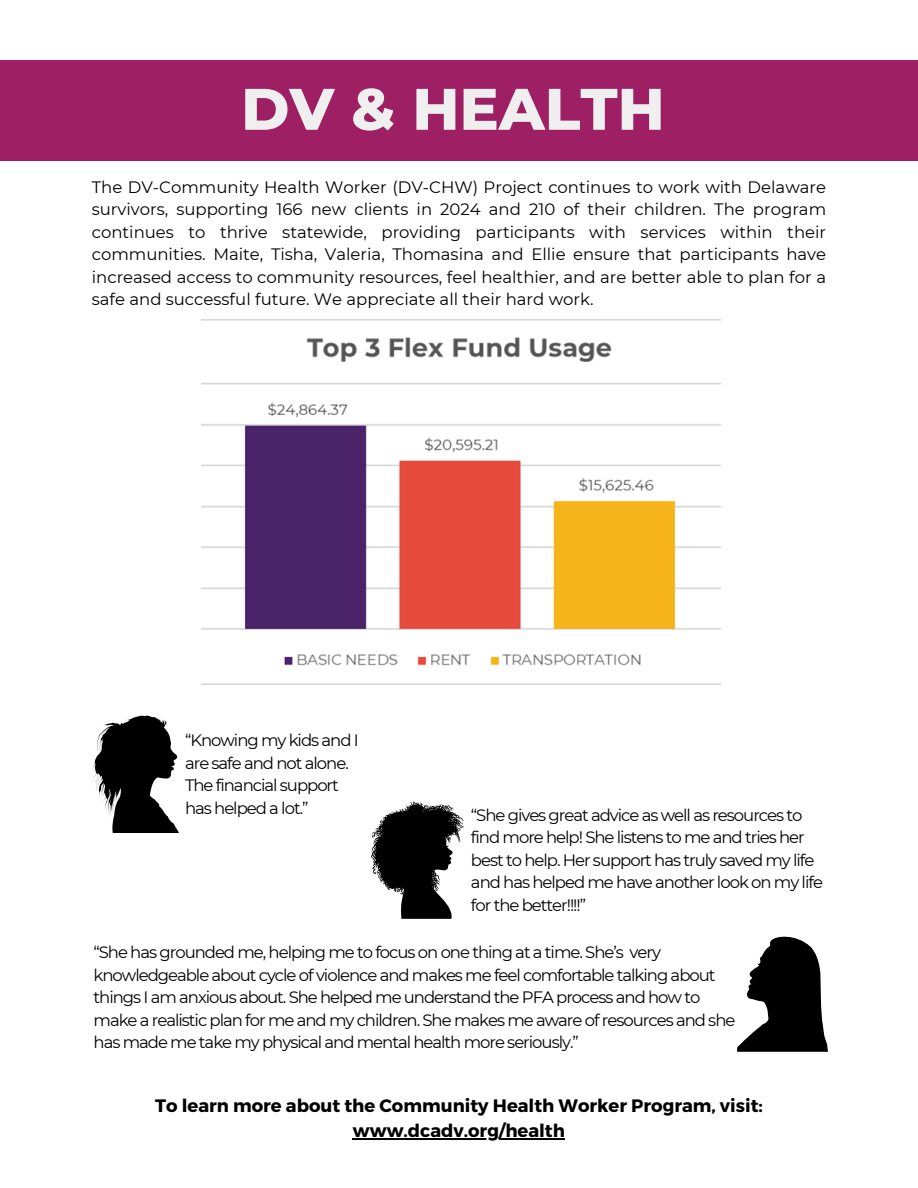
<style>
.page{position:relative;width:918px;height:1188px;background:#fff}
.page>*{position:absolute;margin:0;border:0;box-sizing:border-box;transform-origin:0 0}
.t1{font:800 58.5px "Montserrat";color:#efefef}
.t2{font:700 18px "Montserrat";color:#000}
.t3{font:16.5px/22.5px "Montserrat";letter-spacing:-.06em;color:#000}
</style>
<div class="page">
<div style="left:0;top:60px;width:918px;height:101px;background:#9e1f63"></div>
<img style="left:202px;top:320px;width:518px;height:364px">
<img style="left:92px;top:716px;width:86px;height:117px">
<svg style="left:371px;top:801px;width:93px;height:118px"></svg>
<svg style="left:737px;top:936px;width:91px;height:116px"></svg>
<hr style="left:353px;top:1138px;width:212px;height:1px;background:#000">
<p class="t1" style="left:241px;top:73px;width:425px">DV &amp; HEALTH</p>
<p class="t3" style="left:92px;top:175px;width:736px;text-align:justify">The DV-Community Health Worker (DV-CHW) Project continues to work with Delaware survivors, supporting 166 new clients in 2024 and 210 of their children. The program continues to thrive statewide, providing participants with services within their communities. Maite, Tisha, Valeria, Thomasina and Ellie ensure that participants have increased access to community resources, feel healthier, and are better able to plan for a safe and successful future. We appreciate all their hard work.</p>
<h1 class="t3" style="left:185px;top:729px;width:175px">“Knowing my kids and I are safe and not alone.<br>The financial support has helped a lot.”</h1>
<p class="t3" style="left:471px;top:803px;width:354px">“She gives great advice as well as resources to find more help! She listens to me and tries her best to help. Her support has truly saved my life and has helped me have another look on my life for the better!!!!”</p>
<p class="t3" style="left:94px;top:941px;width:643px">“She has grounded me, helping me to focus on one thing at a time. She’s very knowledgeable about cycle of violence and makes me feel comfortable talking about things I am anxious about. She helped me understand the PFA process and how to make a realistic plan for me and my children. She makes me aware of resources and she has made me take my physical and mental health more seriously.”</p>
<p class="t2" style="left:155px;top:1094px;width:609px">To learn more about the Community Health Worker Program, visit:</p>
<p class="t2" style="left:353px;top:1119px;width:214px">www.dcadv.org/health</p>
</div>
